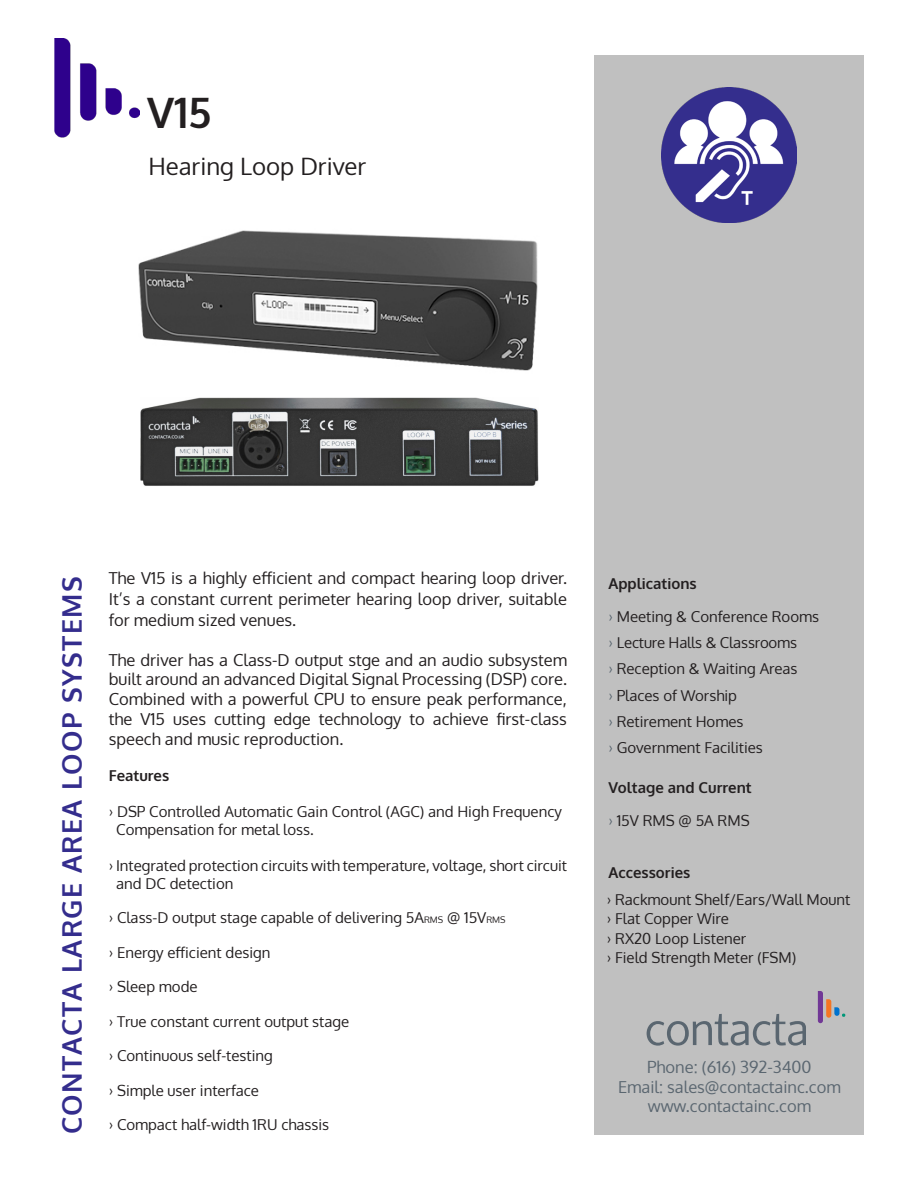
<style>
.page{position:relative;width:918px;height:1188px;background:#fff}
.page>*{position:absolute;margin:0;border:0;box-sizing:border-box;transform-origin:0 0}
.t1{font:700 42px "Oxygen";color:#231f20}
.t2{font:700 27px "Oxygen";letter-spacing:.05em;color:#342d8d}
.t3{font:24px "Oxygen";color:#231f20}
.t4{font:16.5px/19.8px "Oxygen";color:#231f20;text-align:justify}
.t5{font:16.5px "Oxygen";color:#5a6670}
.t6{font:15px "Oxygen";color:#231f20}
.t7{font:700 15px "Oxygen";color:#231f20}
.s1{font-size:9px}
.s2{color:#5a6670}
</style>
<div class="page">
<div style="left:594px;top:55px;width:269px;height:1080px;background:#c0c0c0"></div>
<svg style="left:647px;top:1014px;width:159px;height:32px"></svg>
<svg style="left:818px;top:991px;width:27px;height:32px"></svg>
<img style="left:140px;top:398px;width:398px;height:88px">
<img style="left:661px;top:88px;width:135px;height:135px">
<img style="left:54px;top:39px;width:86px;height:98px">
<img style="left:138px;top:230px;width:400px;height:141px">
<p class="t1" style="left:147px;top:86px;width:66px">V15</p>
<p class="t3" style="left:148px;top:150px;width:219px">Hearing Loop Driver</p>
<p class="t2" style="left:55px;top:1134px;width:559px;rotate:-90deg">CONTACTA LARGE AREA LOOP SYSTEMS</p>
<p class="t4" style="left:109px;top:568px;width:460px;line-height:21px">The V15 is a highly efficient and compact hearing loop driver.<br>It’s a constant current perimeter hearing loop driver, suitable for medium sized venues.</p>
<p class="t4" style="left:109px;top:650px;width:460px">The driver has a Class-D output stge and an audio subsystem built around an advanced Digital Signal Processing (DSP) core.<br>Combined with a powerful CPU to ensure peak performance, the V15 uses cutting edge technology to achieve first-class speech and music reproduction.</p>
<p class="t7" style="left:109px;top:766px;width:62px">Features</p>
<p class="t6" style="left:109px;top:801px;width:455px">› DSP Controlled Automatic Gain Control (AGC) and High Frequency</p>
<p class="t6" style="left:116px;top:819px;width:199px">Compensation for metal loss.</p>
<p class="t6" style="left:109px;top:855px;width:460px">› Integrated protection circuits with temperature, voltage, short circuit</p>
<p class="t6" style="left:116px;top:873px;width:119px">and DC detection</p>
<p class="t6" style="left:109px;top:908px;width:398px">› Class-D output stage capable of delivering 5A<span class="s1">RMS</span> @ 15V<span class="s1">RMS</span></p>
<p class="t6" style="left:109px;top:942px;width:163px">› Energy efficient design</p>
<p class="t6" style="left:109px;top:977px;width:90px">› Sleep mode</p>
<p class="t6" style="left:109px;top:1011px;width:242px">› True constant current output stage</p>
<p class="t6" style="left:109px;top:1046px;width:166px">› Continuous self-testing</p>
<p class="t6" style="left:109px;top:1080px;width:152px">› Simple user interface</p>
<p class="t6" style="left:109px;top:1115px;width:222px">› Compact half-width 1RU chassis</p>
<p class="t7" style="left:608px;top:574px;width:90px">Applications</p>
<p class="t6" style="left:608px;top:606px;width:212px"><span class="s2">›</span> Meeting &amp; Conference Rooms</p>
<p class="t6" style="left:608px;top:633px;width:190px"><span class="s2">›</span> Lecture Halls &amp; Classrooms</p>
<p class="t6" style="left:608px;top:659px;width:191px"><span class="s2">›</span> Reception &amp; Waiting Areas</p>
<p class="t6" style="left:608px;top:685px;width:130px"><span class="s2">›</span> Places of Worship</p>
<p class="t6" style="left:608px;top:711px;width:137px"><span class="s2">›</span> Retirement Homes</p>
<p class="t6" style="left:608px;top:738px;width:156px"><span class="s2">›</span> Government Facilities</p>
<p class="t7" style="left:608px;top:778px;width:145px">Voltage and Current</p>
<p class="t6" style="left:608px;top:810px;width:143px"><span class="s2">›</span> 15V RMS @ 5A RMS</p>
<p class="t7" style="left:608px;top:864px;width:83px">Accessories</p>
<p class="t6" style="left:607px;top:889px;width:245px">› Rackmount Shelf/Ears/Wall Mount</p>
<p class="t6" style="left:607px;top:909px;width:124px">› Flat Copper Wire</p>
<p class="t6" style="left:607px;top:928px;width:141px">› RX20 Loop Listener</p>
<p class="t6" style="left:607px;top:948px;width:191px">› Field Strength Meter (FSM)</p>
<p class="t5" style="left:647px;top:1056px;width:166px">Phone: (616) 392-3400</p>
<p class="t5" style="left:618px;top:1076px;width:224px">Email: sales@contactainc.com</p>
<p class="t5" style="left:648px;top:1095px;width:165px">www.contactainc.com</p>
</div>
